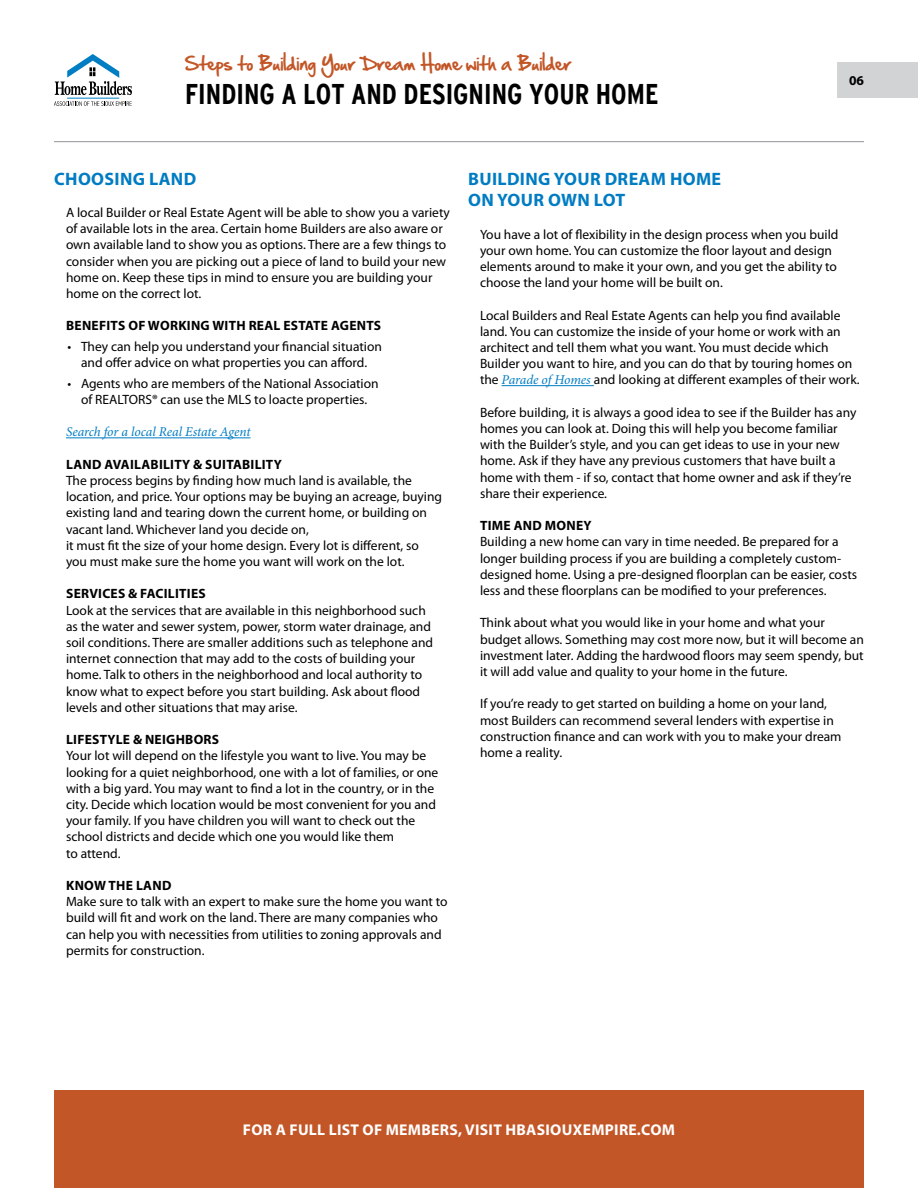
<style>
.page{position:relative;width:918px;height:1188px;background:#fff}
.page>*{position:absolute;margin:0;border:0;box-sizing:border-box;transform-origin:0 0}
.t1{font:700 condensed 28.5px "Interstate";color:#000}
.t2{font:700 18px "Myriad Pro";color:#007cc3}
.t3{font:16.5px "Hand Of Sean";color:#c35627}
.t4{font:700 15.6px "Myriad Pro";letter-spacing:.02em;color:#fff}
.t5{font:13.5px/16.2px "Myriad Pro";color:#000}
.t6{font:700 13.5px "Myriad Pro";letter-spacing:.02em;color:#000}
.t7{font:italic 13.5px "Minion Pro";letter-spacing:-.01em;color:#007cc3}
.s1{font-family:"Minion Pro";font-style:italic;color:#007cc3}
</style>
<div class="page">
<hr style="left:66px;top:438px;width:185px;height:1px;background:#007cc3">
<hr style="left:502px;top:385px;width:92px;height:1px;background:#007cc3">
<div style="left:54px;top:1091px;width:810px;height:97px;background:#c35627"></div>
<svg style="left:55px;top:54px;width:77px;height:41px"></svg>
<hr style="left:67px;top:98px;width:52px;height:1px;background:#007dc3">
<svg style="left:54px;top:101px;width:78px;height:5px"></svg>
<hr style="left:54px;top:141px;width:810px;height:1px;background:#939598">
<div style="left:838px;top:62px;width:80px;height:36px;background:#d1d3d4"></div>
<p class="t3" style="left:185px;top:48px;width:388px">Steps to Building Your Dream Home with a Builder</p>
<h1 class="t1" style="left:185px;top:78px;width:475px">FINDING A LOT AND DESIGNING YOUR HOME</h1>
<p class="t6" style="left:849px;top:72px;width:16px">06</p>
<h2 class="t2" style="left:54px;top:167px;width:12px">CHOOSIN</h2>
<h2 class="t2" style="left:133px;top:167px;width:28px">G LAN</h2>
<h2 class="t2" style="left:184px;top:167px;width:14px">D</h2>
<p class="t5" style="left:66px;top:204px;width:385px">A local Builder or Real Estate Agent will be able to show you a variety of available lots in the area. Certain home Builders are also aware or own available land to show you as options. There are a few things to consider when you are picking out a piece of land to build your new home on. Keep these tips in mind to ensure you are building your home on the correct lot.</p>
<p class="t6" style="left:66px;top:317px;width:9px">BENE</p>
<p class="t6" style="left:99px;top:317px;width:59px">FITS OF WORKIN</p>
<p class="t6" style="left:201px;top:317px;width:21px">G WITH</p>
<p class="t6" style="left:249px;top:317px;width:133px">REAL ESTATE AG ENTS</p>
<p class="t5" style="left:68px;top:338px;width:316px;text-align:center">• They can help you understand your financial situation and offer advice on what properties you can afford.</p>
<p class="t5" style="left:68px;top:375px;width:313px;text-align:center">• Agents who are members of the National Association of REALTORS® can use the MLS to loacte properties.</p>
<p class="t7" style="left:66px;top:423px;width:186px">Search for a local Real Estate Agent</p>
<p class="t6" style="left:66px;top:456px;width:9px">LAN</p>
<p class="t6" style="left:92px;top:456px;width:21px">D AVAILABILITY</p>
<p class="t6" style="left:193px;top:456px;width:20px">&amp; SUITABILITY</p>
<p class="t5" style="left:66px;top:472px;width:378px">The process begins by finding how much land is available, the location, and price. Your options may be buying an acreage, buying existing land and tearing down the current home, or building on vacant land. Whichever land you decide on,<br>it must fit the size of your home design. Every lot is different, so you must make sure the home you want will work on the lot.</p>
<p class="t6" style="left:66px;top:585px;width:9px">SERVICES</p>
<p class="t6" style="left:128px;top:585px;width:26px">&amp; FACILITIES</p>
<p class="t5" style="left:66px;top:602px;width:369px">Look at the services that are available in this neighborhood such as the water and sewer system, power, storm water drainage, and soil conditions. There are smaller additions such as telephone and internet connection that may add to the costs of building your home. Talk to others in the neighborhood and local authority to know what to expect before you start building. Ask about flood levels and other situations that may arise.</p>
<p class="t6" style="left:66px;top:731px;width:27px">LIFESTYLE</p>
<p class="t6" style="left:133px;top:731px;width:53px">&amp; NEIGHBORS</p>
<p class="t5" style="left:66px;top:748px;width:374px">Your lot will depend on the lifestyle you want to live. You may be looking for a quiet neighborhood, one with a lot of families, or one with a big yard. You may want to find a lot in the country, or in the city. Decide which location would be most convenient for you and your family. If you have children you will want to check out the school districts and decide which one you would like them<br>to attend.</p>
<p class="t6" style="left:66px;top:877px;width:11px">KNOW</p>
<p class="t6" style="left:109px;top:877px;width:9px">THE</p>
<p class="t6" style="left:136px;top:877px;width:9px">LAN</p>
<p class="t6" style="left:162px;top:877px;width:11px">D</p>
<p class="t5" style="left:66px;top:893px;width:383px">Make sure to talk with an expert to make sure the home you want to build will fit and work on the land. There are many companies who can help you with necessities from utilities to zoning approvals and permits for construction.</p>
<h2 class="t2" style="left:468px;top:167px;width:11px">BUIL</h2>
<h2 class="t2" style="left:507px;top:167px;width:60px">DING YOUR</h2>
<h2 class="t2" style="left:605px;top:167px;width:26px">DREAM</h2>
<h2 class="t2" style="left:670px;top:167px;width:14px">HOME</h2>
<h2 class="t2" style="left:468px;top:188px;width:42px">ON YOUR</h2>
<h2 class="t2" style="left:548px;top:188px;width:15px">OWN</h2>
<h2 class="t2" style="left:594px;top:188px;width:12px">LOT</h2>
<p class="t5" style="left:480px;top:226px;width:360px">You have a lot of flexibility in the design process when you build your own home. You can customize the floor layout and design elements around to make it your own, and you get the ability to choose the land your home will be built on.</p>
<p class="t5" style="left:480px;top:307px;width:381px">Local Builders and Real Estate Agents can help you find available land. You can customize the inside of your home or work with an architect and tell them what you want. You must decide which Builder you want to hire, and you can do that by touring homes on the <span class="s1">Parade of Homes</span> and looking at different examples of their work.</p>
<p class="t5" style="left:480px;top:404px;width:378px">Before building, it is always a good idea to see if the Builder has any homes you can look at. Doing this will help you become familiar with the Builder’s style, and you can get ideas to use in your new home. Ask if they have any previous customers that have built a home with them - if so, contact that home owner and ask if they’re share their experience.</p>
<p class="t6" style="left:480px;top:517px;width:9px">TIME</p>
<p class="t6" style="left:514px;top:517px;width:42px">AN D MONEY</p>
<p class="t5" style="left:480px;top:533px;width:379px">Building a new home can vary in time needed. Be prepared for a longer building process if you are building a completely custom&shy;designed home. Using a pre-designed floorplan can be easier, costs less and these floorplans can be modified to your preferences.</p>
<p class="t5" style="left:480px;top:614px;width:385px">Think about what you would like in your home and what your budget allows. Something may cost more now, but it will become an investment later. Adding the hardwood floors may seem spendy, but it will add value and quality to your home in the future.</p>
<p class="t5" style="left:480px;top:695px;width:363px">If you’re ready to get started on building a home on your land, most Builders can recommend several lenders with expertise in construction finance and can work with you to make your dream home a reality.</p>
<p class="t4" style="left:243px;top:1119px;width:434px">FOR A FULL LIST OF MEMBERS, VISIT HBASIOUXEMPIRE.COM</p>
</div>
